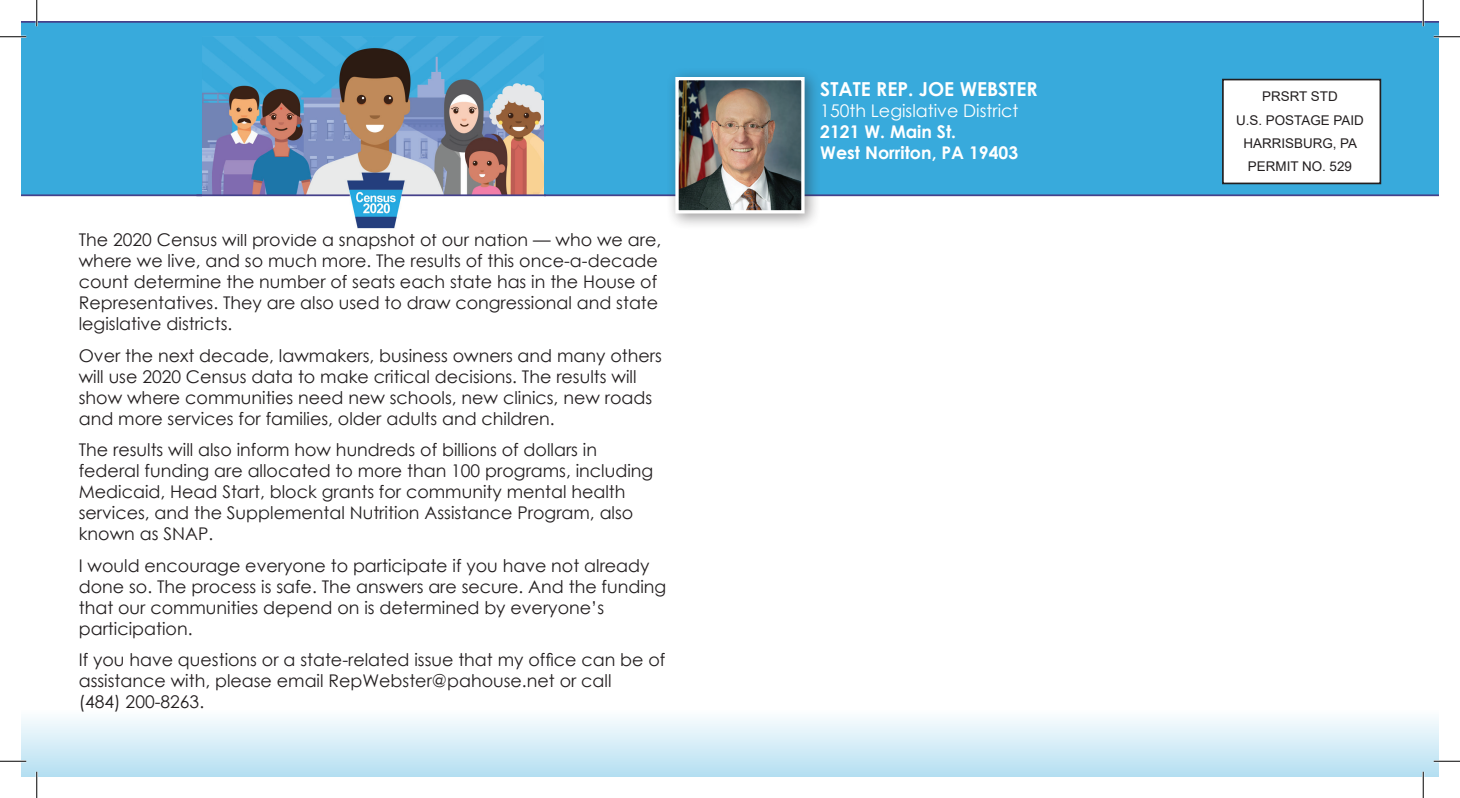
<style>
.page{position:relative;width:1460px;height:798px;background:#fff}
.page>*{position:absolute;margin:0;border:0;box-sizing:border-box;transform-origin:0 0}
.t1{font:700 19.25px "Century Gothic";color:#fff}
.t2{font:17.5px/21px "Century Gothic";color:#231f20}
.t3{font:700 17.5px/21px "Century Gothic";color:#fff}
.t4{font:17.5px "Century Gothic";color:#fff}
.t5{font:13.47px/23.4px "Arial";color:#231f20;text-align:center}
</style>
<div class="page">
<div style="left:21px;top:21px;width:1417px;height:175px;background:#38aadc"></div>
<div style="left:21px;top:710px;width:1417px;height:67px;background:linear-gradient(to bottom,#fdfefe,#b3def1)"></div>
<div style="left:665px;top:67px;width:156px;height:163px;background:#231f20;opacity:.45"></div>
<img style="left:679px;top:81px;width:121px;height:129px">
<div style="left:675px;top:77px;width:129px;height:137px;border:3px solid #fff"></div>
<div style="left:1222px;top:80px;width:158px;height:103px;background:#fff"></div>
<div style="left:1222px;top:79px;width:159px;height:105px;border:2px solid #231f20"></div>
<img style="left:202px;top:37px;width:341px;height:192px">
<hr style="left:196px;top:194px;width:154px;height:2px;background:#45418b">
<hr style="left:401px;top:194px;width:145px;height:2px;background:#45418b">
<hr style="left:0;top:36px;width:26px;height:2px;background:#fff">
<hr style="left:1433px;top:36px;width:27px;height:2px;background:#fff">
<hr style="left:0;top:760px;width:26px;height:2px;background:#fff">
<hr style="left:1433px;top:760px;width:27px;height:2px;background:#fff">
<hr style="left:36px;top:0;width:2px;height:26px;background:#fff">
<hr style="left:36px;top:772px;width:2px;height:26px;background:#fff">
<hr style="left:1422px;top:0;width:2px;height:26px;background:#fff">
<hr style="left:1422px;top:772px;width:2px;height:26px;background:#fff">
<svg style="left:0;top:36px;width:26px;height:1px"></svg>
<svg style="left:1433px;top:36px;width:27px;height:1px"></svg>
<svg style="left:0;top:761px;width:26px;height:1px"></svg>
<svg style="left:1433px;top:761px;width:27px;height:1px"></svg>
<svg style="left:36px;top:0;width:1px;height:26px"></svg>
<svg style="left:36px;top:772px;width:1px;height:26px"></svg>
<svg style="left:1422px;top:0;width:1px;height:26px"></svg>
<svg style="left:1422px;top:772px;width:1px;height:26px"></svg>
<p class="t2" style="left:79px;top:229px;width:584px">The 2020 Census will provide a snapshot of our nation — who we are, where we live, and so much more. The results of this once-a-decade count determine the number of seats each state has in the House of Representatives. They are also used to draw congressional and state legislative districts.</p>
<p class="t2" style="left:79px;top:345px;width:584px">Over the next decade, lawmakers, business owners and many others will use 2020 Census data to make critical decisions. The results will show where communities need new schools, new clinics, new roads and more services for families, older adults and children.</p>
<p class="t2" style="left:79px;top:439px;width:576px">The results will also inform how hundreds of billions of dollars in federal funding are allocated to more than 100 programs, including Medicaid, Head Start, block grants for community mental health services, and the Supplemental Nutrition Assistance Program, also known as SNAP.</p>
<p class="t2" style="left:79px;top:555px;width:589px">I would encourage everyone to participate if you have not already done so. The process is safe. The answers are secure. And the funding that our communities depend on is determined by everyone’s participation.</p>
<p class="t2" style="left:79px;top:649px;width:588px">If you have questions or a state-related issue that my office can be of assistance with, please email RepWebster@pahouse.net or call<br>(484) 200-8263.</p>
<p class="t1" style="left:820px;top:75px;width:219px">STATE REP. JOE WEBSTER</p>
<p class="t4" style="left:820px;top:99px;width:200px">150th Legislative District</p>
<p class="t3" style="left:820px;top:121px;width:199px">2121 W. Main St.<br>West Norriton, PA 19403</p>
<p class="t5" style="left:1236px;top:85px;width:129px">PRSRT STD<br>U.S. POSTAGE PAID<br>HARRISBURG, PA<br>PERMIT NO. 529</p>
</div>
